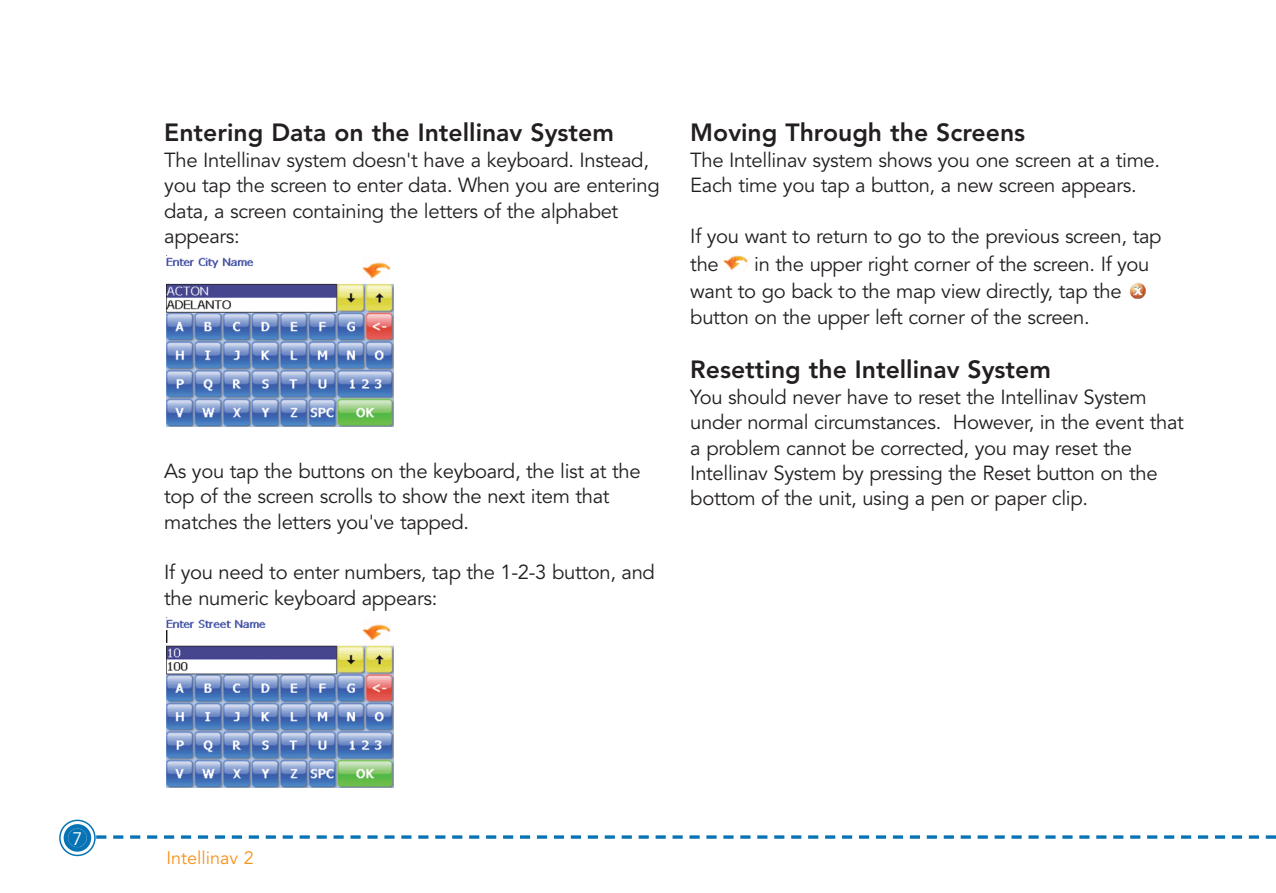
<style>
.page{position:relative;width:1276px;height:893px;background:#fff}
.page>*{position:absolute;margin:0;border:0;box-sizing:border-box;transform-origin:0 0}
.t1{font:800 24.75px "Avenir";color:#231f20}
.t2{font:20.25px/25.4px "Avenir";letter-spacing:-.015em;color:#231f20}
.t3{font:18px "Avenir";color:#f7931d}
.t4{font:18px "Avenir";color:#fff}
</style>
<div class="page">
<svg style="left:59px;top:819px;width:37px;height:38px"></svg>
<svg style="left:106px;top:835px;width:1160px;height:4px"></svg>
<svg style="left:96px;top:835px;width:10px;height:4px"></svg>
<svg style="left:1266px;top:835px;width:10px;height:4px"></svg>
<img style="left:166px;top:255px;width:228px;height:171px">
<img style="left:1129px;top:283px;width:18px;height:15px">
<img style="left:723px;top:255px;width:25px;height:16px">
<img style="left:166px;top:617px;width:228px;height:171px">
<p class="t1" style="left:164px;top:122px;width:451px">Entering Data on the Intellinav System</p>
<p class="t2" style="left:164px;top:149px;width:497px">The Intellinav system doesn't have a keyboard. Instead, you tap the screen to enter data. When you are entering data, a screen containing the letters of the alphabet appears:</p>
<p class="t2" style="left:164px;top:460px;width:478px">As you tap the buttons on the keyboard, the list at the top of the screen scrolls to show the next item that matches the letters you've tapped.</p>
<p class="t2" style="left:164px;top:561px;width:492px">If you need to enter numbers, tap the 1-2-3 button, and the numeric keyboard appears:</p>
<p class="t1" style="left:690px;top:122px;width:336px">Moving Through the Screens</p>
<p class="t2" style="left:690px;top:149px;width:471px">The Intellinav system shows you one screen at a time.<br>Each time you tap a button, a new screen appears.</p>
<p class="t2" style="left:690px;top:224px;width:473px;line-height:27.4px">If you want to return to go to the previous screen, tap the</p>
<p class="t2" style="left:690px;top:252px;width:461px;line-height:27.4px;text-indent:64px">in the upper right corner of the screen. If you want to go back to the map view directly, tap the</p>
<p class="t2" style="left:690px;top:305px;width:401px">button on the upper left corner of the screen.</p>
<p class="t1" style="left:690px;top:359px;width:362px">Resetting the Intellinav System</p>
<p class="t2" style="left:690px;top:386px;width:495px">You should never have to reset the Intellinav System under normal circumstances. However, in the event that a problem cannot be corrected, you may reset the Intellinav System by pressing the Reset button on the bottom of the unit, using a pen or paper clip.</p>
<p class="t4" style="left:72px;top:831px;width:12px">7</p>
<p class="t3" style="left:166px;top:851px;width:89px">Intellinav 2</p>
</div>
